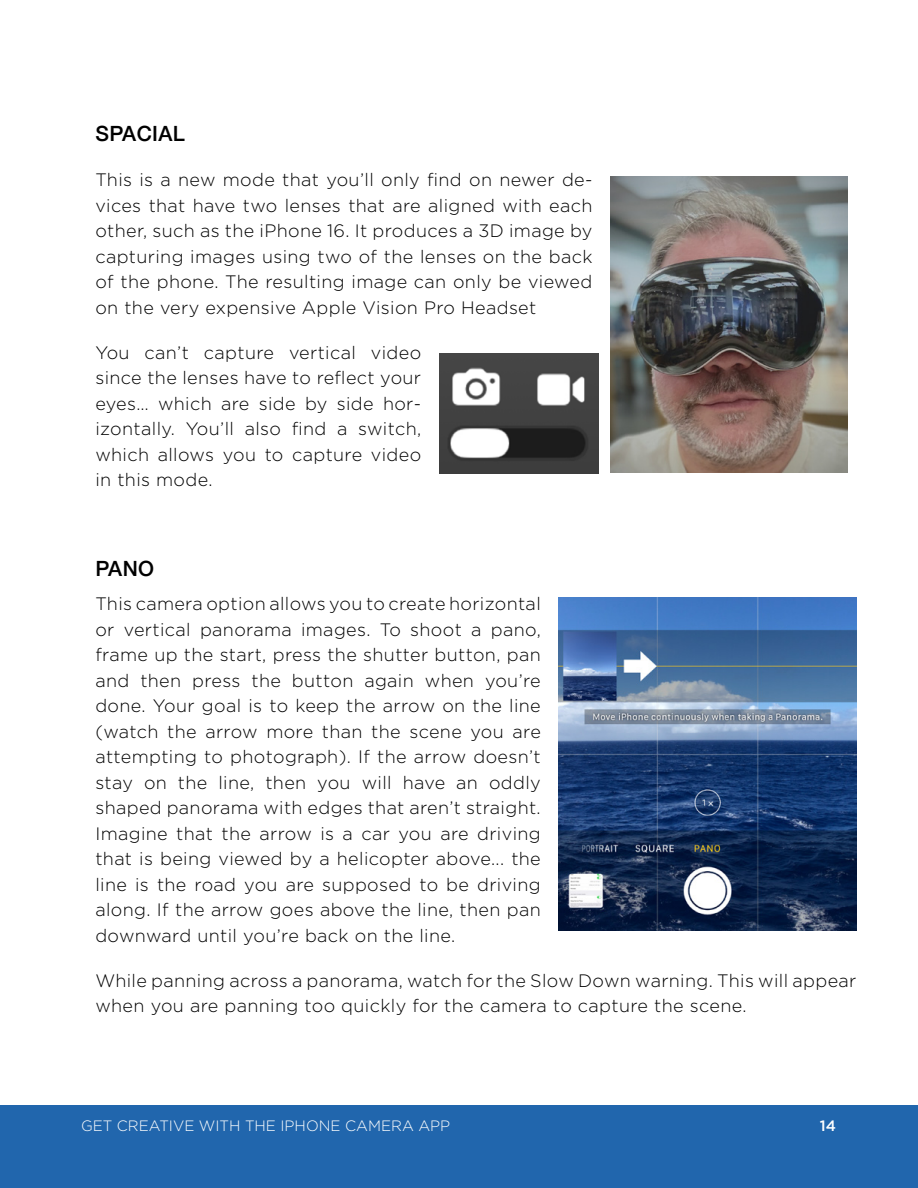
<style>
.page{position:relative;width:918px;height:1188px;background:#fff}
.page>*{position:absolute;margin:0;border:0;box-sizing:border-box;transform-origin:0 0}
.t1{font:500 21px "Helvetica Neue";letter-spacing:.02em;color:#000}
.t2{font:300 18px/25.5px "Gotham";letter-spacing:.02em;color:#000;text-align:justify}
.t3{font:300 15px "Gotham";color:#fff}
.t4{font:500 15px "Gotham";color:#fff}
</style>
<div class="page">
<div style="left:0;top:1105px;width:918px;height:83px;background:#2166ad"></div>
<img style="left:439px;top:354px;width:159px;height:120px">
<img style="left:610px;top:177px;width:238px;height:295px">
<img style="left:559px;top:597px;width:297px;height:334px">
<p class="t1" style="left:95px;top:117px;width:91px">SPACIAL</p>
<p class="t2" style="left:95px;top:166px;width:499px">This is a new mode that you’ll only find on newer de&shy;vices that have two lenses that are aligned with each other, such as the iPhone 16. It produces a 3D image by capturing images using two of the lenses on the back of the phone. The resulting image can only be viewed on the very expensive Apple Vision Pro Headset</p>
<p class="t2" style="left:95px;top:339px;width:327px">You can’t capture vertical video since the lenses have to reflect your eyes… which are side by side hor&shy;izontally. You’ll also find a switch, which allows you to capture video in this mode.</p>
<p class="t1" style="left:95px;top:551px;width:60px">PANO</p>
<p class="t2" style="left:95px;top:591px;width:447px">This camera option allows you to create horizontal or vertical panorama images. To shoot a pano, frame up the start, press the shutter button, pan and then press the button again when you’re done. Your goal is to keep the arrow on the line (watch the arrow more than the scene you are attempting to photograph). If the arrow doesn’t stay on the line, then you will have an oddly shaped panorama with edges that aren’t straight.<br>Imagine that the arrow is a car you are driving that is being viewed by a helicopter above... the line is the road you are supposed to be driving along. If the arrow goes above the line, then pan downward until you’re back on the line.</p>
<p class="t2" style="left:95px;top:967px;width:763px">While panning across a panorama, watch for the Slow Down warning. This will appear when you are panning too quickly for the camera to capture the scene.</p>
<p class="t3" style="left:81px;top:1117px;width:371px">GET CREATIVE WITH THE IPHONE CAMERA APP</p>
<p class="t4" style="left:820px;top:1116px;width:18px">14</p>
</div>
